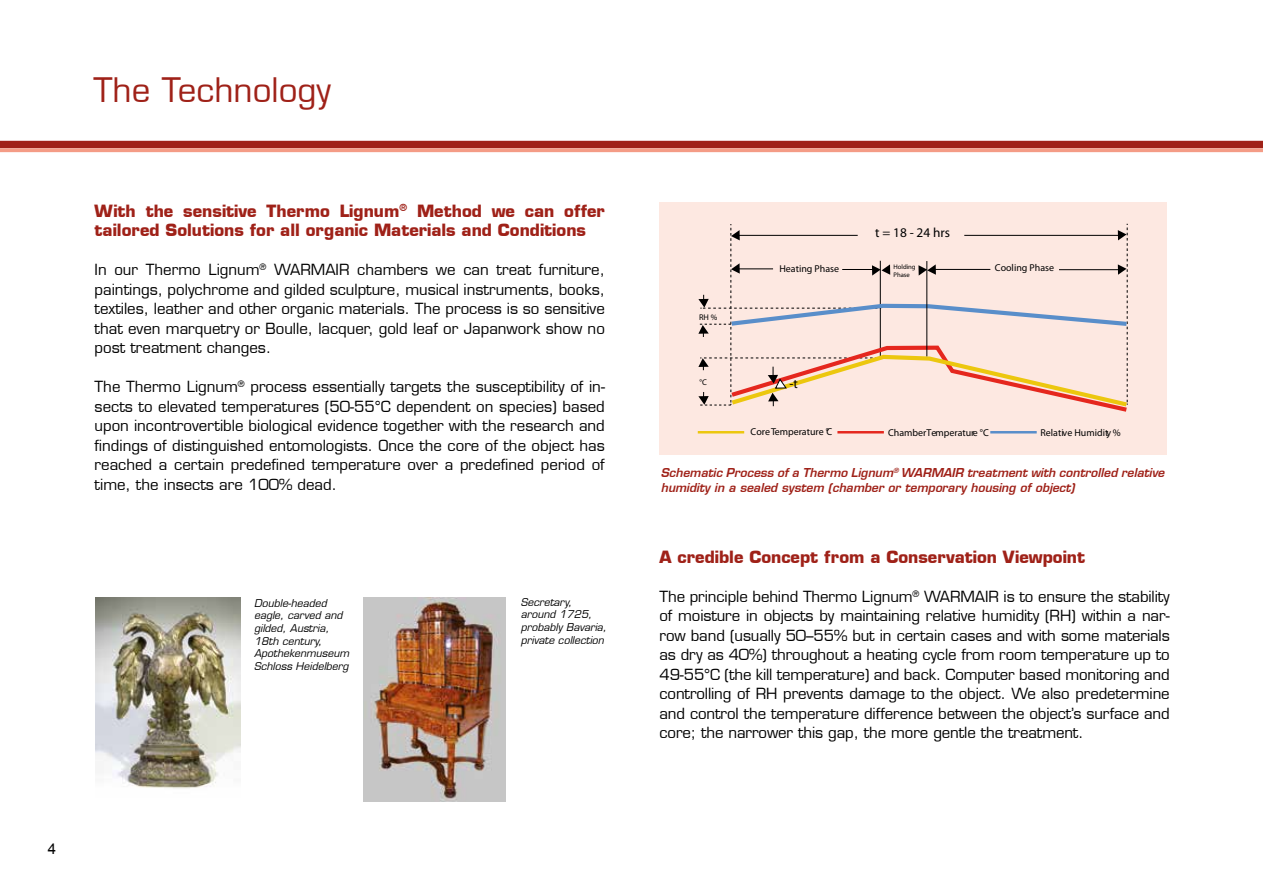
<style>
.page{position:relative;width:1263px;height:893px;background:#fff}
.page>*{position:absolute;margin:0;border:0;box-sizing:border-box;transform-origin:0 0}
.t1{font:33px "Eurostile LT";color:#9f2118}
.t2{font:700 16.5px/19.5px "Eurostile LT";color:#9f2118}
.t3{font:15px/19.5px "Eurostile LT";color:#000;text-align:justify}
.t4{font:15px "Arial";color:#000}
.t5{font:13.35px "Myriad Pro";color:#000}
.t6{font:italic 600 12px/14.4px "Eurostile LT";color:#9f2118}
.t7{font:italic 10.5px/12.6px "Eurostile LT";color:#000}
.t8{font:9.9px "Myriad Pro";color:#000}
.t9{font:8.25px "Myriad Pro";color:#000}
.t10{font:6.6px/7.9px "Myriad Pro";color:#000}
</style>
<div class="page">
<div style="left:0;top:141px;width:1263px;height:7px;background:#9f2118"></div>
<svg style="left:0;top:148px;width:1263px;height:4px;background:#f29f8b"></svg>
<div style="left:659px;top:202px;width:507px;height:252px;background:#fde8e1"></div>
<img style="left:364px;top:598px;width:142px;height:203px">
<img style="left:96px;top:598px;width:144px;height:191px">
<hr style="left:699px;top:431px;width:44px;height:2px;background:#ecc70e">
<hr style="left:991px;top:431px;width:44px;height:2px;background:#598eca">
<hr style="left:839px;top:431px;width:44px;height:2px;background:#e5271e">
<svg style="left:698px;top:224px;width:430px;height:188px"></svg>
<h1 class="t1" style="left:94px;top:70px;width:239px">The Technology</h1>
<p class="t2" style="left:95px;top:201px;width:512px">With the sensitive Thermo Lignum<sup>®</sup> Method we can offer tailored Solutions for all organic Materials and Conditions</p>
<p class="t3" style="left:95px;top:260px;width:512px">In our Thermo Lignum<sup>®</sup> WARMAIR chambers we can treat furniture, paintings, polychrome and gilded sculpture, musical instruments, books, textiles, leather and other organic materials. The process is so sensitive that even marquetry or Boulle, lacquer, gold leaf or Japanwork show no post treatment changes.</p>
<p class="t3" style="left:95px;top:377px;width:512px">The Thermo Lignum<sup>®</sup> process essentially targets the susceptibility of in&shy;sects to elevated temperatures (50-55°C dependent on species) based upon incontrovertible biological evidence together with the research and findings of distinguished entomologists. Once the core of the object has reached a certain predefined temperature over a predefined period of time, the insects are 100% dead.</p>
<p class="t7" style="left:254px;top:597px;width:97px">Double-headed eagle, carved and gilded, Austria,<br>18th century,<br>Apothekenmuseum<br>Schloss Heidelberg</p>
<p class="t7" style="left:521px;top:596px;width:87px">Secretary, around 1725, probably Bavaria, private collection</p>
<p class="t4" style="left:48px;top:839px;width:10px">4</p>
<p class="t9" style="left:699px;top:312px;width:20px">RH %</p>
<p class="t9" style="left:699px;top:377px;width:9px">°C</p>
<p class="t8" style="left:779px;top:262px;width:61px">Heating Phase</p>
<p class="t5" style="left:875px;top:224px;width:76px">t = 18 - 24 hrs</p>
<p class="t10" style="left:893px;top:263px;width:24px">Holding<br>Phase</p>
<p class="t5" style="left:789px;top:375px;width:10px">-t</p>
<p class="t8" style="left:995px;top:262px;width:61px">Cooling Phase</p>
<p class="t8" style="left:751px;top:426px;width:83px">Core Temperature °C</p>
<p class="t8" style="left:888px;top:427px;width:102px">Chamber Temperature °C</p>
<p class="t8" style="left:1040px;top:427px;width:82px">Relative Humidity %</p>
<p class="t6" style="left:661px;top:466px;width:505px">Schematic Process of a Thermo Lignum<sup>®</sup> WARMAIR treatment with controlled relative humidity in a sealed system (chamber or temporary housing of object)</p>
<p class="t2" style="left:659px;top:547px;width:427px">A credible Concept from a Conservation Viewpoint</p>
<p class="t3" style="left:659px;top:587px;width:512px">The principle behind Thermo Lignum<sup>®</sup> WARMAIR is to ensure the stability of moisture in objects by maintaining relative humidity (RH) within a nar&shy;row band (usually 50–55% but in certain cases and with some materials as dry as 40%) throughout a heating cycle from room temperature up to 49-55°C (the kill temperature) and back. Computer based monitoring and controlling of RH prevents damage to the object. We also predetermine and control the temperature difference between the object’s surface and core; the narrower this gap, the more gentle the treatment.</p>
</div>
